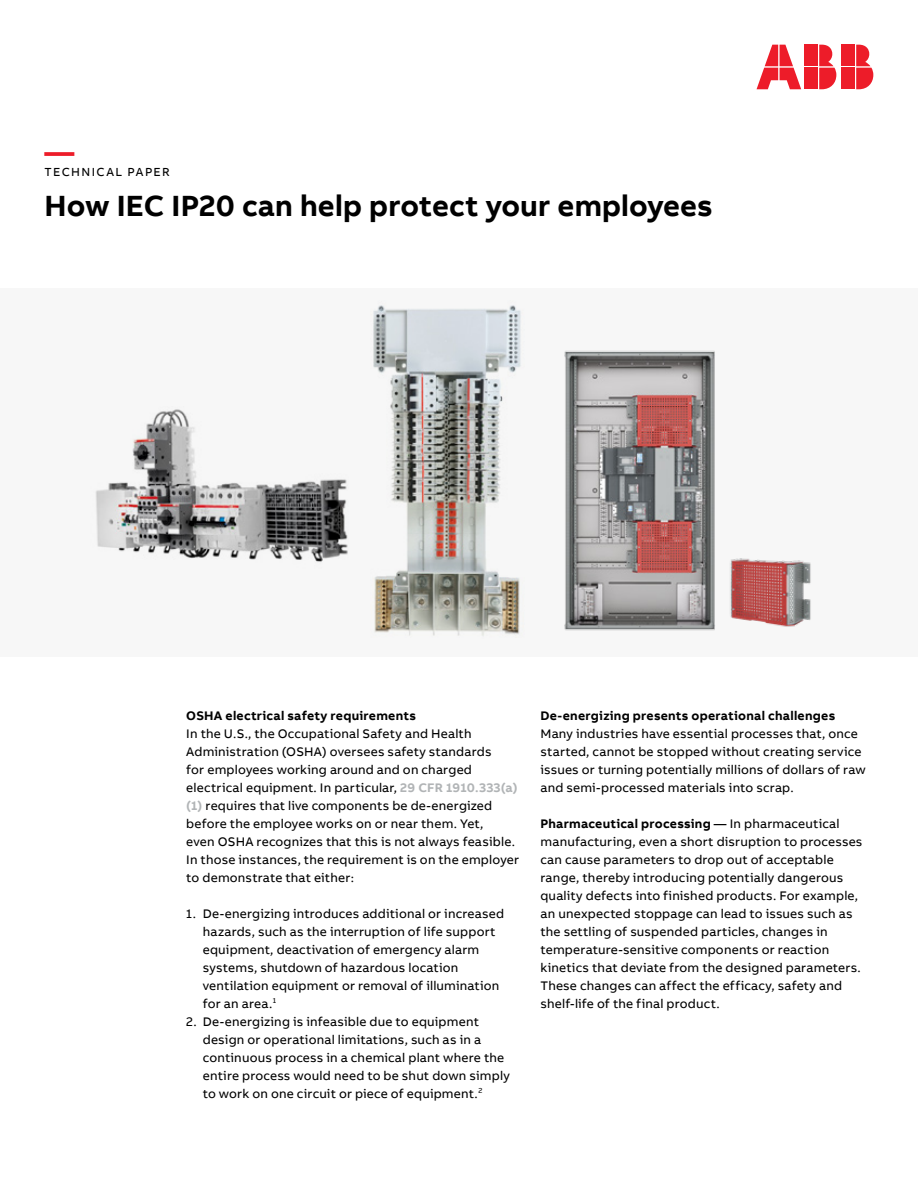
<style>
.page{position:relative;width:918px;height:1188px;background:#fff}
.page>*{position:absolute;margin:0;border:0;box-sizing:border-box;transform-origin:0 0}
.t1{font:700 30px "AB Bvoice";letter-spacing:.005em;color:#000}
.t2{font:700 30px "AB Bvoice";color:#ed1c29}
.t3{font:12.75px/18px "AB Bvoice";letter-spacing:.015em;color:#000}
.t4{font:700 12.75px "AB Bvoice";letter-spacing:.02em;color:#000}
.t5{font:12px "AB Bvoice";letter-spacing:.115em;color:#000}
.s1{font-weight:700;color:#b1b4b6}
.s2{font-weight:700}
</style>
<div class="page">
<div style="left:0;top:288px;width:918px;height:369px;background:#f7f7f7"></div>
<img style="left:96px;top:409px;width:252px;height:153px">
<img style="left:564px;top:351px;width:151px;height:280px">
<img style="left:730px;top:558px;width:81px;height:69px">
<img style="left:373px;top:305px;width:148px;height:331px">
<div style="left:842px;top:45px;width:13px;height:21px;background:#ed1c29"></div>
<div style="left:842px;top:68px;width:13px;height:21px;background:#ed1c29"></div>
<svg style="left:856px;top:45px;width:17px;height:44px"></svg>
<svg style="left:757px;top:45px;width:44px;height:44px"></svg>
<div style="left:805px;top:45px;width:13px;height:21px;background:#ed1c29"></div>
<div style="left:805px;top:68px;width:13px;height:21px;background:#ed1c29"></div>
<svg style="left:819px;top:45px;width:17px;height:44px"></svg>
<h1 class="t2" style="left:45px;top:132px;width:31px">—</h1>
<p class="t5" style="left:45px;top:165px;width:127px">TECHNICAL PAPER</p>
<h1 class="t1" style="left:45px;top:186px;width:670px">How IEC IP20 can help protect your employees</h1>
<p class="t4" style="left:186px;top:707px;width:231px">OSHA electrical safety requirements</p>
<p class="t3" style="left:186px;top:724px;width:334px">In the U.S., the Occupational Safety and Health Administration (OSHA) oversees safety standards<br>for employees working around and on charged electrical equipment. In particular, <span class="s1">29 CFR 1910.333(a) (1)</span> requires that live components be de-energized before the employee works on or near them. Yet,<br>even OSHA recognizes that this is not always feasible.<br>In those instances, the requirement is on the employer to demonstrate that either:</p>
<p class="t3" style="left:203px;top:904px;width:303px;text-indent:-16px">1. De-energizing introduces additional or increased hazards, such as the interruption of life support equipment, deactivation of emergency alarm systems, shutdown of hazardous location ventilation equipment or removal of illumination for an area.<sup>1</sup></p>
<p class="t3" style="left:203px;top:1012px;width:309px;text-indent:-16px">2. De-energizing is infeasible due to equipment design or operational limitations, such as in a continuous process in a chemical plant where the entire process would need to be shut down simply to work on one circuit or piece of equipment.<sup>2</sup></p>
<p class="t4" style="left:540px;top:707px;width:296px">De-energizing presents operational challenges</p>
<p class="t3" style="left:540px;top:724px;width:327px">Many industries have essential processes that, once started, cannot be stopped without creating service issues or turning potentially millions of dollars of raw and semi-processed materials into scrap.</p>
<p class="t3" style="left:540px;top:814px;width:324px"><span class="s2">Pharmaceutical processing</span> — In pharmaceutical manufacturing, even a short disruption to processes can cause parameters to drop out of acceptable range, thereby introducing potentially dangerous quality defects into finished products. For example, an unexpected stoppage can lead to issues such as the settling of suspended particles, changes in temperature-sensitive components or reaction kinetics that deviate from the designed parameters.<br>These changes can affect the efficacy, safety and shelf-life of the final product.</p>
</div>
